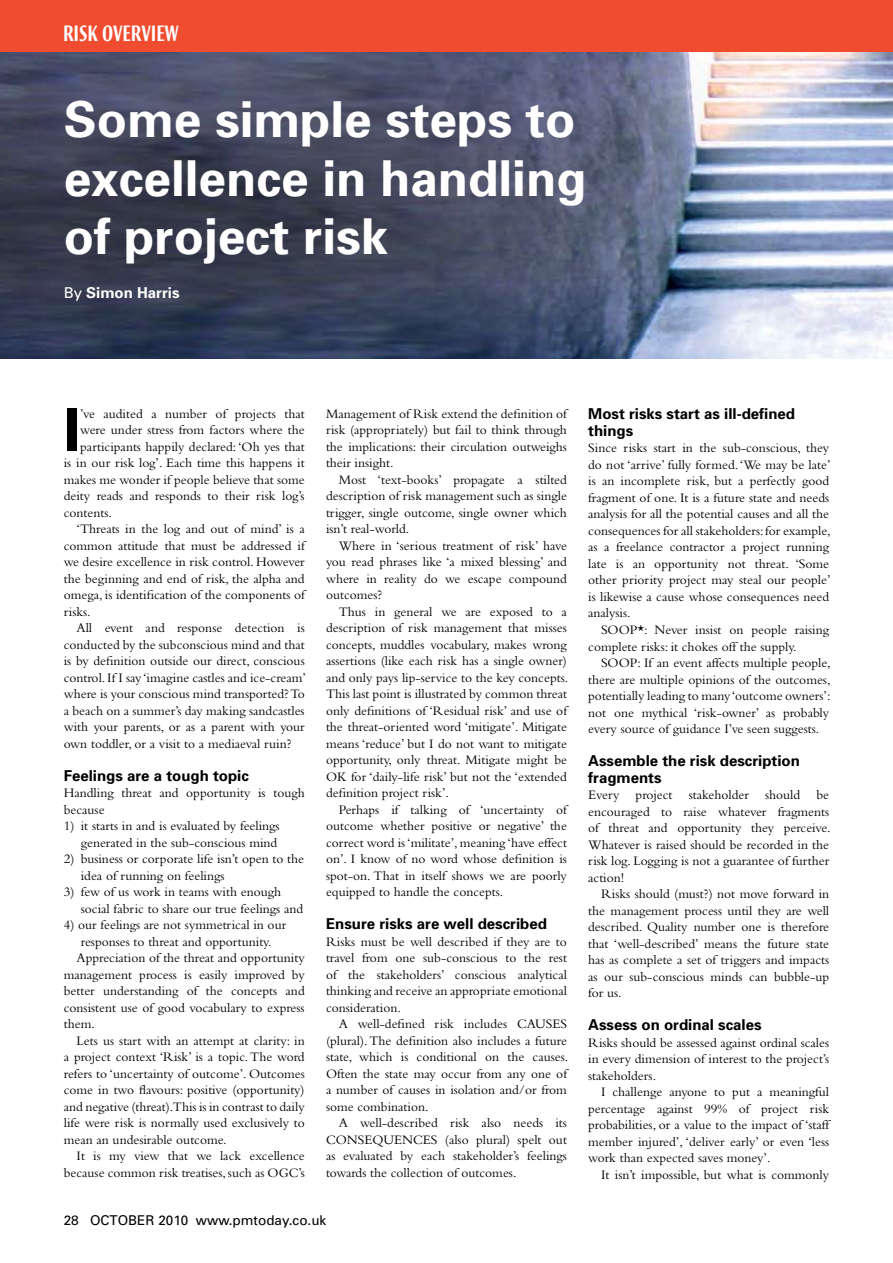
<style>
.page{position:relative;width:893px;height:1263px;background:#fff}
.page>*{position:absolute;margin:0;border:0;box-sizing:border-box;transform-origin:0 0}
.t1{font:700 59.25px "Univers";color:#000}
.t2{font:700 49.5px/58.5px "Univers";color:#fff}
.t3{font:500 21px "Bureau Roxy";color:#fff}
.t4{font:700 15px/16.5px "Univers";color:#000}
.t5{font:700 15px "Univers";color:#fff}
.t6{font:13.5px/16.5px "Bembo";color:#000;text-align:justify}
.t7{font:13.5px "Univers";color:#000}
.s1{font-weight:400}
</style>
<div class="page">
<img style="left:0;top:52px;width:893px;height:306px">
<div style="left:0;top:0;width:893px;height:52px;background:#f04d30"></div>
<h3 class="t3" style="left:63px;top:22px;width:117px">RISK OVERVIEW</h3>
<h2 class="t2" style="left:64px;top:89px;width:524px">Some simple steps to excellence in handling of project risk</h2>
<p class="t5" style="left:64px;top:283px;width:117px"><span class="s1">By</span> Simon Harris</p>
<h1 class="t1" style="left:64px;top:391px;width:18px">I</h1>
<p class="t6" style="left:80px;top:405px;width:226px">’ve audited a number of projects that</p>
<p class="t6" style="left:80px;top:421px;width:226px">were under stress from factors where the</p>
<p class="t6" style="left:80px;top:438px;width:226px">participants happily declared: ‘Oh yes that</p>
<p class="t6" style="left:64px;top:454px;width:242px">is in our risk log’. Each time this happens it</p>
<p class="t6" style="left:64px;top:471px;width:242px">makes me wonder if people believe that some</p>
<p class="t6" style="left:64px;top:487px;width:242px">deity reads and responds to their risk log’s</p>
<p class="t6" style="left:64px;top:504px;width:50px">contents.</p>
<p class="t6" style="left:77px;top:520px;width:230px">‘Threats in the log and out of mind’ is a</p>
<p class="t6" style="left:64px;top:537px;width:242px">common attitude that must be addressed if</p>
<p class="t6" style="left:64px;top:553px;width:242px">we desire excellence in risk control. However</p>
<p class="t6" style="left:64px;top:570px;width:242px">the beginning and end of risk, the alpha and</p>
<p class="t6" style="left:64px;top:586px;width:242px">omega, is identification of the components of</p>
<p class="t6" style="left:64px;top:603px;width:29px">risks.</p>
<p class="t6" style="left:77px;top:619px;width:230px">All event and response detection is</p>
<p class="t6" style="left:64px;top:636px;width:242px">conducted by the subconscious mind and that</p>
<p class="t6" style="left:64px;top:652px;width:242px">is by definition outside our direct, conscious</p>
<p class="t6" style="left:64px;top:669px;width:244px">control. If I say ‘imagine castles and ice-cream’</p>
<p class="t6" style="left:64px;top:685px;width:242px">where is your conscious mind transported? To</p>
<p class="t6" style="left:64px;top:702px;width:242px">a beach on a summer’s day making sandcastles</p>
<p class="t6" style="left:64px;top:718px;width:242px">with your parents, or as a parent with your</p>
<p class="t6" style="left:64px;top:735px;width:229px">own toddler, or a visit to a mediaeval ruin?</p>
<p class="t4" style="left:64px;top:766px;width:187px">Feelings are a tough topic</p>
<p class="t6" style="left:64px;top:784px;width:242px">Handling threat and opportunity is tough because</p>
<p class="t6" style="left:64px;top:817px;width:217px;text-align:right">1) it starts in and is evaluated by feelings generated in the sub-conscious mind</p>
<p class="t6" style="left:81px;top:850px;width:225px;text-indent:-17px">2) business or corporate life isn’t open to the idea of running on feelings</p>
<p class="t6" style="left:81px;top:883px;width:224px;text-indent:-17px">3) few of us work in teams with enough social fabric to share our true feelings and</p>
<p class="t6" style="left:64px;top:916px;width:224px">4) our feelings are not symmetrical in our</p>
<p class="t6" style="left:81px;top:933px;width:192px">responses to threat and opportunity.</p>
<p class="t6" style="left:77px;top:949px;width:230px">Appreciation of the threat and opportunity</p>
<p class="t6" style="left:64px;top:966px;width:242px">management process is easily improved by</p>
<p class="t6" style="left:64px;top:982px;width:242px">better understanding of the concepts and</p>
<p class="t6" style="left:64px;top:999px;width:242px">consistent use of good vocabulary to express</p>
<p class="t6" style="left:64px;top:1015px;width:33px">them.</p>
<p class="t6" style="left:77px;top:1032px;width:230px">Lets us start with an attempt at clarity: in</p>
<p class="t6" style="left:64px;top:1048px;width:242px">a project context ‘Risk’ is a topic. The word</p>
<p class="t6" style="left:64px;top:1065px;width:242px">refers to ‘uncertainty of outcome’. Outcomes</p>
<p class="t6" style="left:64px;top:1081px;width:242px">come in two flavours: positive (opportunity)</p>
<p class="t6" style="left:64px;top:1098px;width:242px">and negative (threat).This is in contrast to daily</p>
<p class="t6" style="left:64px;top:1114px;width:242px">life were risk is normally used exclusively to</p>
<p class="t6" style="left:64px;top:1131px;width:164px">mean an undesirable outcome.</p>
<p class="t6" style="left:77px;top:1147px;width:230px">It is my view that we lack excellence</p>
<p class="t6" style="left:64px;top:1164px;width:242px">because common risk treatises, such as OGC’s</p>
<p class="t6" style="left:326px;top:405px;width:242px">Management of Risk extend the definition of risk (appropriately) but fail to think through the implications: their circulation outweighs their insight.</p>
<p class="t6" style="left:326px;top:471px;width:242px;text-indent:13px">Most ‘text-books’ propagate a stilted description of risk management such as single trigger, single outcome, single owner which isn’t real-world.</p>
<p class="t6" style="left:326px;top:537px;width:242px;text-indent:13px">Where in ‘serious treatment of risk’ have you read phrases like ‘a mixed blessing’ and where in reality do we escape compound outcomes?</p>
<p class="t6" style="left:326px;top:603px;width:244px;text-indent:13px">Thus in general we are exposed to a description of risk management that misses concepts, muddles vocabulary, makes wrong assertions (like each risk has a single owner) and only pays lip-service to the key concepts.<br>This last point is illustrated by common threat only definitions of ‘Residual risk’ and use of the threat-oriented word ‘mitigate’. Mitigate means ‘reduce’ but I do not want to mitigate opportunity, only threat. Mitigate might be OK for ‘daily-life risk’ but not the ‘extended definition project risk’.</p>
<p class="t6" style="left:326px;top:801px;width:242px;text-indent:13px">Perhaps if talking of ‘uncertainty of outcome whether positive or negative’ the correct word is ‘militate’, meaning ‘have effect on’. I know of no word whose definition is spot-on. That in itself shows we are poorly equipped to handle the concepts.</p>
<p class="t4" style="left:326px;top:915px;width:222px">Ensure risks are well described</p>
<p class="t6" style="left:326px;top:933px;width:242px">Risks must be well described if they are to travel from one sub-conscious to the rest of the stakeholders’ conscious analytical thinking and receive an appropriate emotional consideration.</p>
<p class="t6" style="left:326px;top:1015px;width:244px;text-indent:13px">A well-defined risk includes CAUSES (plural). The definition also includes a future state, which is conditional on the causes.<br>Often the state may occur from any one of a number of causes in isolation and/or from some combination.</p>
<p class="t6" style="left:326px;top:1114px;width:242px;text-indent:13px">A well-described risk also needs its CONSEQUENCES (also plural) spelt out as evaluated by each stakeholder’s feelings towards the collection of outcomes.</p>
<p class="t7" style="left:64px;top:1212px;width:264px">28 OCTOBER 2010 www.pmtoday.co.uk</p>
<p class="t4" style="left:588px;top:405px;width:208px">Most risks start as ill-defined things</p>
<p class="t6" style="left:588px;top:440px;width:244px">Since risks start in the sub-conscious, they do not ‘arrive’ fully formed. ‘We may be late’ is an incomplete risk, but a perfectly good fragment of one. It is a future state and needs analysis for all the potential causes and all the consequences for all stakeholders: for example, as a freelance contractor a project running late is an opportunity not threat. ‘Some other priority project may steal our people’ is likewise a cause whose consequences need analysis.</p>
<p class="t6" style="left:588px;top:621px;width:242px;text-indent:13px">SOOP*: Never insist on people raising complete risks: it chokes off the supply.</p>
<p class="t6" style="left:588px;top:654px;width:244px;text-indent:13px">SOOP: If an event affects multiple people, there are multiple opinions of the outcomes, potentially leading to many ‘outcome owners’: not one mythical ‘risk-owner’ as probably every source of guidance I’ve seen suggests.</p>
<p class="t4" style="left:588px;top:752px;width:213px">Assemble the risk description fragments</p>
<p class="t6" style="left:588px;top:786px;width:244px">Every project stakeholder should be encouraged to raise whatever fragments of threat and opportunity they perceive.<br>Whatever is raised should be recorded in the risk log. Logging is not a guarantee of further action!</p>
<p class="t6" style="left:588px;top:885px;width:242px;text-indent:13px">Risks should (must?) not move forward in the management process until they are well described. Quality number one is therefore that ‘well-described’ means the future state has as complete a set of triggers and impacts as our sub-conscious minds can bubble-up for us.</p>
<p class="t4" style="left:588px;top:1016px;width:175px">Assess on ordinal scales</p>
<p class="t6" style="left:588px;top:1034px;width:242px">Risks should be assessed against ordinal scales in every dimension of interest to the project’s stakeholders.</p>
<p class="t6" style="left:588px;top:1083px;width:242px;text-indent:13px">I challenge anyone to put a meaningful percentage against 99% of project risk probabilities, or a value to the impact of ‘staff member injured’, ‘deliver early’ or even ‘less work than expected saves money’.</p>
<p class="t6" style="left:601px;top:1166px;width:230px">It isn’t impossible, but what is commonly</p>
</div>
